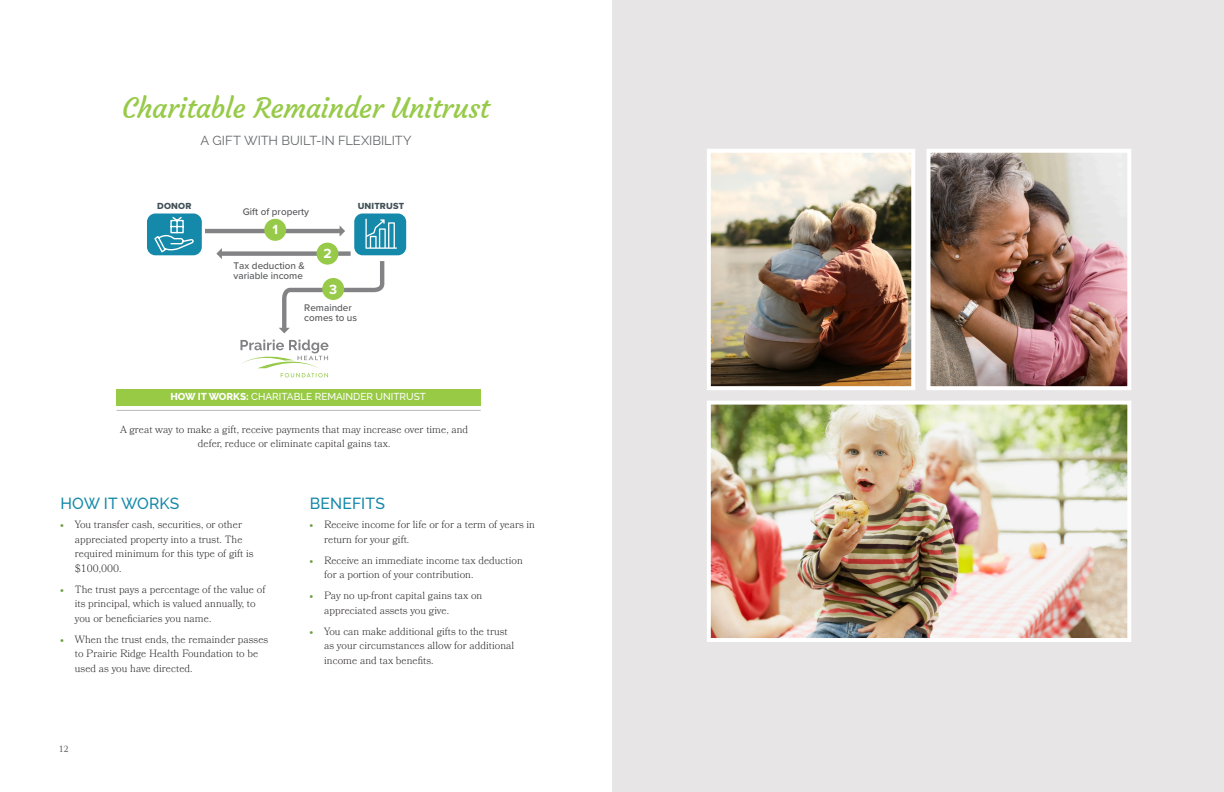
<style>
.page{position:relative;width:1224px;height:792px;background:#fff}
.page>*{position:absolute;margin:0;border:0;box-sizing:border-box;transform-origin:0 0}
.SM-Headers-green{font:28px "Courgette";letter-spacing:-.01em;color:#97ca49}
.Subheaders-blue_caps{font:500 16px "Raleway";letter-spacing:.01em;color:#1589a9}
.t1{font:700 13.8px "Proxima Nova";color:#fff}
.Subheads-green-caps{font:13px "Raleway";letter-spacing:-.005em;color:#646669}
.Body_Copy{font:300 10.5px/14.5px "Bookmania";color:#231f20}
.t2{font:500 10px/9.7px "Proxima Nova";color:#57585a}
.t3{font:500 10px "Raleway";color:#fff}
.t4{font:9.2px "Proxima Nova Extrabld";letter-spacing:.02em;color:#414f56}
.t5{font:9px "Bookmania";color:#646669}
.s1{font-weight:800}
.s2{font-weight:700;color:#6a9e41}
</style>
<div class="page">
<div style="left:147px;top:214px;width:55px;height:41px;background:#1589a9;border-radius:8px"></div>
<div style="left:354px;top:214px;width:52px;height:41px;background:#1589a9;border-radius:8px"></div>
<svg style="left:154px;top:217px;width:40px;height:36px"></svg>
<svg style="left:205px;top:219px;width:192px;height:114px"></svg>
<div style="left:117px;top:389px;width:364px;height:16px;background:#98ca45"></div>
<hr style="left:117px;top:410px;width:364px;height:1px;background:#bab8b9">
<div style="left:612px;top:0;width:612px;height:792px;background:#e7e5e6"></div>
<img style="left:712px;top:406px;width:414px;height:231px">
<div style="left:707px;top:401px;width:424px;height:241px;border:4px solid #fff"></div>
<img style="left:712px;top:154px;width:198px;height:231px">
<div style="left:707px;top:149px;width:208px;height:241px;border:4px solid #fff"></div>
<img style="left:931px;top:154px;width:195px;height:231px">
<div style="left:926px;top:149px;width:205px;height:241px;border:4px solid #fff"></div>
<svg style="left:240px;top:340px;width:88px;height:37px"></svg>
<p class="SM-Headers-green" style="left:122px;top:90px;width:369px">Charitable Remainder Unitrust</p>
<p class="Subheads-green-caps" style="left:200px;top:132px;width:213px">A GIFT WITH BUILT-IN FLEXIBILITY</p>
<p class="t4" style="left:157px;top:199px;width:36px">DONOR</p>
<p class="t2" style="left:243px;top:206px;width:68px">Gift of property</p>
<p class="t1" style="left:272px;top:220px;width:7px">1</p>
<p class="t2" style="left:234px;top:261px;width:73px">Tax deduction &amp; variable income</p>
<p class="t1" style="left:323px;top:243px;width:10px">2</p>
<p class="t1" style="left:329px;top:279px;width:10px">3</p>
<p class="t4" style="left:358px;top:199px;width:48px">UNITRUST</p>
<p class="t2" style="left:304px;top:303px;width:54px">Remainder comes to us</p>
<p class="t3" style="left:170px;top:391px;width:257px"><span class="s1">HOW IT WORKS:</span> CHARITABLE REMAINDER UNITRUST</p>
<p class="Body_Copy" style="left:120px;top:422px;width:350px;text-align:center">A great way to make a gift, receive payments that may increase over time, and defer, reduce or eliminate capital gains tax.</p>
<p class="Subheaders-blue_caps" style="left:60px;top:494px;width:121px">HOW IT WORKS</p>
<p class="Body_Copy" style="left:75px;top:517px;width:180px;text-indent:-14px"><span class="s2">•</span> You transfer cash, securities, or other appreciated property into a trust. The required minimum for this type of gift is $100,000.</p>
<p class="Body_Copy" style="left:75px;top:582px;width:192px;text-indent:-14px"><span class="s2">•</span> The trust pays a percentage of the value of its principal, which is valued annually, to you or beneficiaries you name.</p>
<p class="Body_Copy" style="left:75px;top:632px;width:195px;text-indent:-14px"><span class="s2">•</span> When the trust ends, the remainder passes to Prairie Ridge Health Foundation to be used as you have directed.</p>
<p class="t5" style="left:59px;top:744px;width:11px">12</p>
<p class="Subheaders-blue_caps" style="left:310px;top:494px;width:77px">BENEFITS</p>
<p class="Body_Copy" style="left:324px;top:517px;width:212px;text-indent:-14px"><span class="s2">•</span> Receive income for life or for a term of years in return for your gift.</p>
<p class="Body_Copy" style="left:324px;top:553px;width:200px;text-indent:-14px"><span class="s2">•</span> Receive an immediate income tax deduction for a portion of your contribution.</p>
<p class="Body_Copy" style="left:324px;top:588px;width:160px;text-indent:-14px"><span class="s2">•</span> Pay no up-front capital gains tax on appreciated assets you give.</p>
<p class="Body_Copy" style="left:324px;top:624px;width:191px;text-indent:-14px"><span class="s2">•</span> You can make additional gifts to the trust as your circumstances allow for additional income and tax benefits.</p>
</div>
